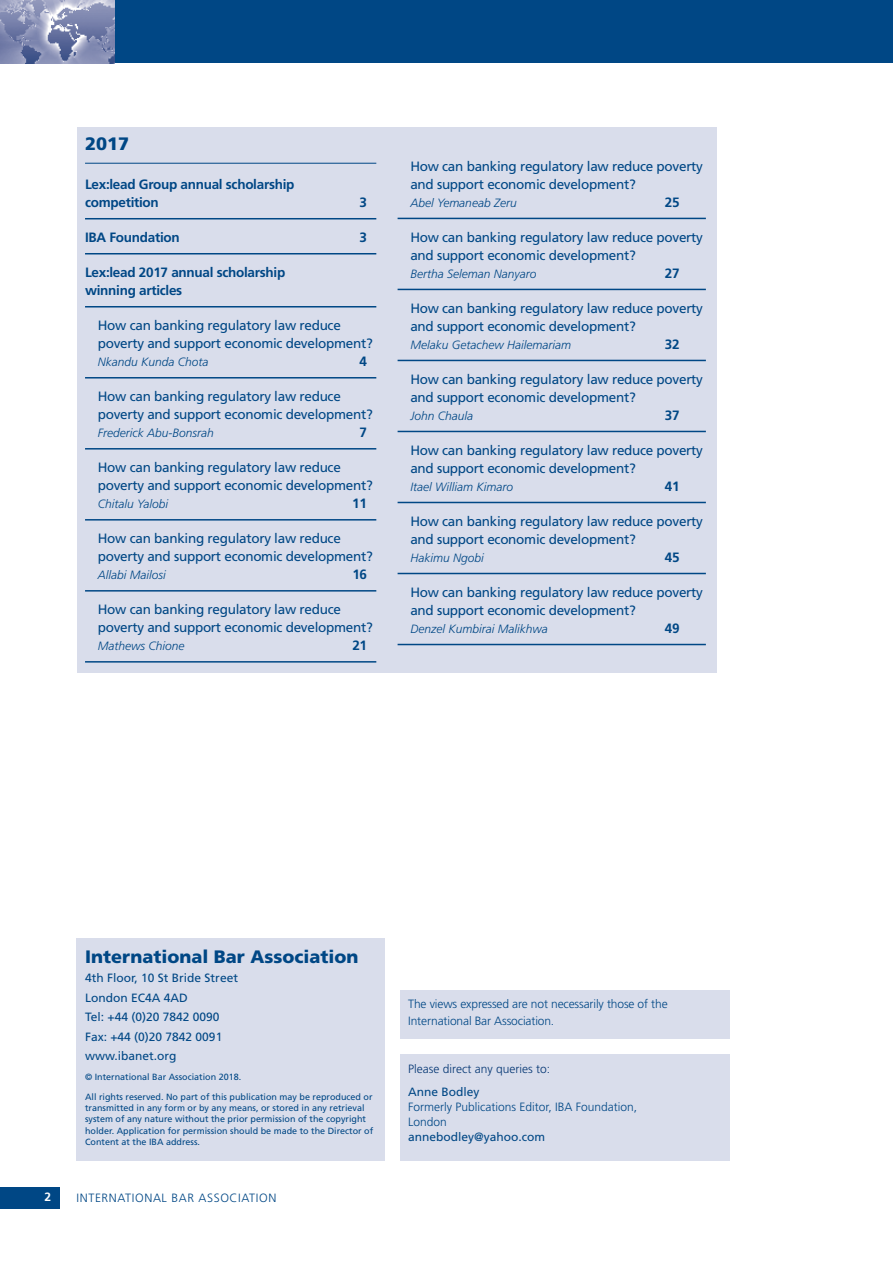
<style>
.page{position:relative;width:893px;height:1263px;background:#fff}
.page>*{position:absolute;margin:0;border:0;box-sizing:border-box;transform-origin:0 0}
.t1{font:900 18px "Frutiger";color:#004785}
.t2{font:13.5px/18px "Frutiger";letter-spacing:-.02em;color:#004785}
.t3{font:700 13.5px/18px "Frutiger";letter-spacing:-.02em;color:#004785}
.t4{font:italic 300 12px "Frutiger";color:#004785}
.t5{font:12px/19.5px "Frutiger";color:#004785}
.t6{font:300 12px/16.5px "Frutiger";color:#004785}
.t7{font:300 12px "Frutiger";letter-spacing:.05em;color:#004785}
.t8{font:300 12px "Frutiger";color:#043673}
.t9{font:700 12px "Frutiger";color:#fff}
.t10{font:9px/11.2px "Frutiger";color:#004785}
</style>
<div class="page">
<div style="left:0;top:1187px;width:60px;height:21px;background:#004785"></div>
<div style="left:0;top:0;width:893px;height:63px;background:#004785"></div>
<img style="left:0;top:0;width:115px;height:63px">
<div style="left:77px;top:128px;width:639px;height:545px;background:#d9ddeb"></div>
<div style="left:77px;top:939px;width:308px;height:222px;background:#d9ddeb"></div>
<hr style="left:85px;top:163px;width:291px;height:1px;background:#004785">
<hr style="left:85px;top:218px;width:291px;height:1px;background:#004785">
<hr style="left:85px;top:253px;width:291px;height:1px;background:#004785">
<hr style="left:85px;top:306px;width:291px;height:1px;background:#004785">
<hr style="left:85px;top:377px;width:291px;height:1px;background:#004785">
<hr style="left:85px;top:448px;width:291px;height:1px;background:#004785">
<hr style="left:85px;top:519px;width:291px;height:1px;background:#004785">
<hr style="left:85px;top:590px;width:291px;height:2px;background:#004785">
<hr style="left:85px;top:661px;width:291px;height:2px;background:#004785">
<div style="left:400px;top:990px;width:329px;height:49px;background:#d9ddeb"></div>
<div style="left:400px;top:1054px;width:329px;height:107px;background:#d9ddeb"></div>
<hr style="left:398px;top:218px;width:308px;height:1px;background:#004785">
<hr style="left:398px;top:289px;width:308px;height:1px;background:#004785">
<hr style="left:398px;top:360px;width:308px;height:1px;background:#004785">
<hr style="left:398px;top:431px;width:308px;height:1px;background:#004785">
<hr style="left:398px;top:502px;width:308px;height:1px;background:#004785">
<hr style="left:398px;top:573px;width:308px;height:1px;background:#004785">
<hr style="left:398px;top:644px;width:308px;height:1px;background:#004785">
<h1 class="t1" style="left:85px;top:133px;width:46px">2017</h1>
<p class="t3" style="left:85px;top:176px;width:211px">Lex:lead Group annual scholarship competition</p>
<p class="t3" style="left:360px;top:194px;width:9px">3</p>
<p class="t3" style="left:85px;top:229px;width:96px">IBA Foundation</p>
<p class="t3" style="left:360px;top:229px;width:9px">3</p>
<p class="t3" style="left:85px;top:264px;width:202px">Lex:lead 2017 annual scholarship winning articles</p>
<p class="t2" style="left:98px;top:317px;width:276px">How can banking regulatory law reduce poverty and support economic development?</p>
<p class="t4" style="left:98px;top:355px;width:112px">Nkandu Kunda Chota</p>
<p class="t3" style="left:360px;top:353px;width:9px">4</p>
<p class="t2" style="left:98px;top:388px;width:276px">How can banking regulatory law reduce poverty and support economic development?</p>
<p class="t4" style="left:98px;top:426px;width:118px">Frederick Abu-Bonsrah</p>
<p class="t3" style="left:360px;top:424px;width:9px">7</p>
<p class="t2" style="left:98px;top:459px;width:276px">How can banking regulatory law reduce poverty and support economic development?</p>
<p class="t4" style="left:98px;top:497px;width:72px">Chitalu Yalobi</p>
<p class="t3" style="left:352px;top:495px;width:16px">11</p>
<p class="t2" style="left:98px;top:530px;width:276px">How can banking regulatory law reduce poverty and support economic development?</p>
<p class="t4" style="left:98px;top:568px;width:70px">Allabi Mailosi</p>
<p class="t3" style="left:352px;top:566px;width:16px">16</p>
<p class="t2" style="left:98px;top:601px;width:276px">How can banking regulatory law reduce poverty and support economic development?</p>
<p class="t4" style="left:98px;top:639px;width:88px">Mathews Chione</p>
<p class="t3" style="left:352px;top:637px;width:16px">21</p>
<p class="t2" style="left:410px;top:157px;width:294px">How can banking regulatory law reduce poverty and support economic development?</p>
<p class="t4" style="left:410px;top:196px;width:108px">Abel Yemaneab Zeru</p>
<p class="t3" style="left:665px;top:193px;width:16px">25</p>
<p class="t2" style="left:410px;top:228px;width:294px">How can banking regulatory law reduce poverty and support economic development?</p>
<p class="t4" style="left:410px;top:267px;width:128px">Bertha Seleman Nanyaro</p>
<p class="t3" style="left:665px;top:264px;width:16px">27</p>
<p class="t2" style="left:410px;top:299px;width:294px">How can banking regulatory law reduce poverty and support economic development?</p>
<p class="t4" style="left:410px;top:338px;width:162px">Melaku Getachew Hailemariam</p>
<p class="t3" style="left:665px;top:335px;width:16px">32</p>
<p class="t2" style="left:410px;top:370px;width:294px">How can banking regulatory law reduce poverty and support economic development?</p>
<p class="t4" style="left:410px;top:409px;width:64px">John Chaula</p>
<p class="t3" style="left:665px;top:406px;width:16px">37</p>
<p class="t2" style="left:410px;top:441px;width:294px">How can banking regulatory law reduce poverty and support economic development?</p>
<p class="t4" style="left:410px;top:480px;width:104px">Itael William Kimaro</p>
<p class="t3" style="left:665px;top:477px;width:16px">41</p>
<p class="t2" style="left:410px;top:512px;width:294px">How can banking regulatory law reduce poverty and support economic development?</p>
<p class="t4" style="left:410px;top:551px;width:75px">Hakimu Ngobi</p>
<p class="t3" style="left:665px;top:548px;width:16px">45</p>
<p class="t2" style="left:410px;top:583px;width:294px">How can banking regulatory law reduce poverty and support economic development?</p>
<p class="t4" style="left:410px;top:622px;width:139px">Denzel Kumbirai Malikhwa</p>
<p class="t3" style="left:665px;top:619px;width:16px">49</p>
<h1 class="t1" style="left:85px;top:946px;width:275px">International Bar Association</h1>
<p class="t5" style="left:85px;top:968px;width:154px">4th Floor, 10 St Bride Street<br>London EC4A 4AD<br>Tel: +44 (0)20 7842 0090<br>Fax: +44 (0)20 7842 0091 www.ibanet.org</p>
<p class="t10" style="left:85px;top:1067px;width:289px;line-height:19.8px">© International Bar Association 2018.<br>All rights reserved. No part of this publication may be reproduced or</p>
<p class="t10" style="left:85px;top:1102px;width:290px">transmitted in any form or by any means, or stored in any retrieval system of any nature without the prior permission of the copyright holder. Application for permission should be made to the Director of Content at the IBA address.</p>
<p class="t9" style="left:44px;top:1189px;width:8px">2</p>
<p class="t7" style="left:77px;top:1191px;width:201px">INTERNATIONAL BAR ASSOCIATION</p>
<p class="t6" style="left:408px;top:996px;width:261px">The views expressed are not necessarily those of the<br>International Bar Association.</p>
<p class="t8" style="left:408px;top:1061px;width:143px">Please direct any queries to:</p>
<p class="t5" style="left:408px;top:1082px;width:73px">Anne Bodley</p>
<p class="t6" style="left:408px;top:1099px;width:230px;line-height:15px">Formerly Publications Editor, IBA Foundation,<br>London</p>
<p class="t5" style="left:408px;top:1127px;width:138px">annebodley@yahoo.com</p>
</div>
